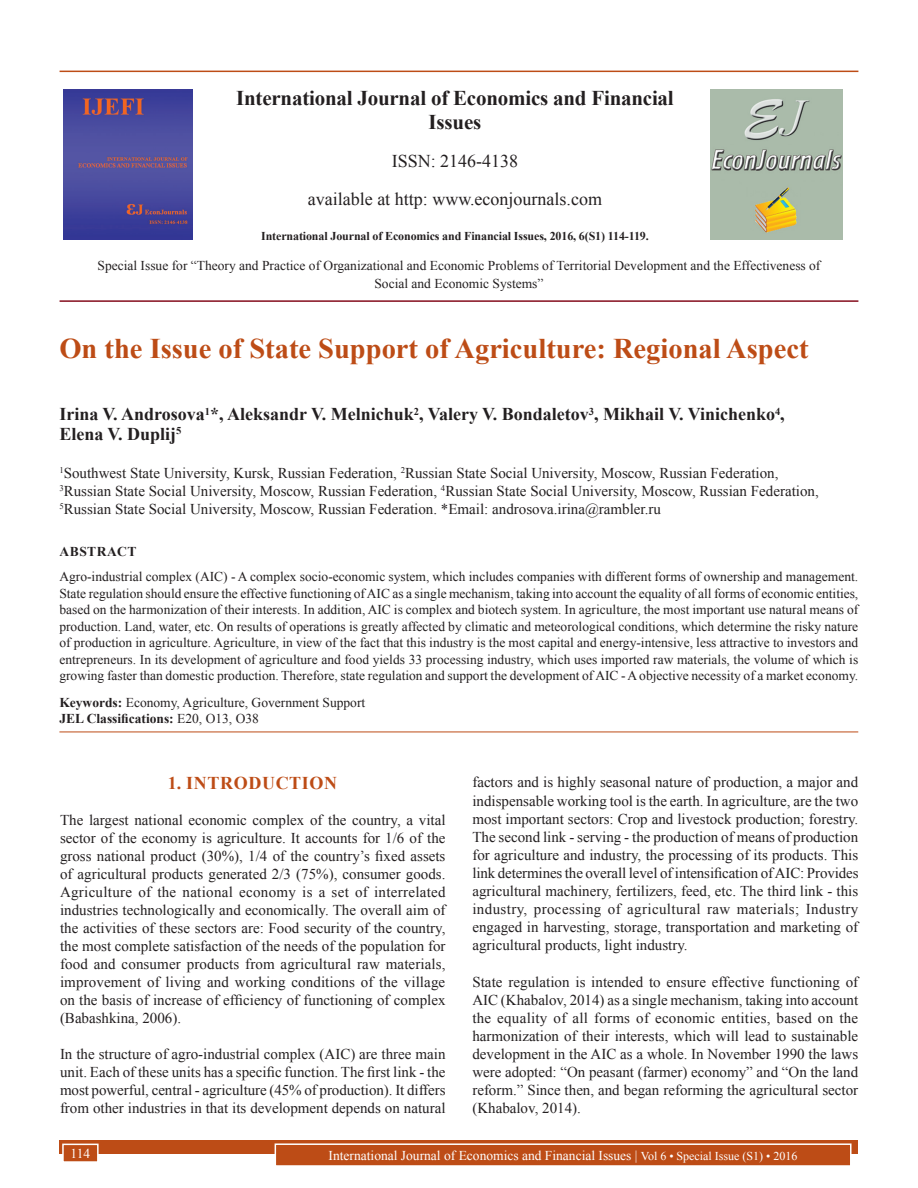
<style>
.page{position:relative;width:918px;height:1188px;background:#fff}
.page>*{position:absolute;margin:0;border:0;box-sizing:border-box;transform-origin:0 0}
.AT{font:700 28.5px "Times New Roman";color:#bd4c16}
.Issue_details{font:700 21px/24px "Times New Roman";letter-spacing:-.01em;color:#231f20;text-align:center}
.AU{font:700 18px/19.8px "Times New Roman";color:#231f20}
.Issue_details-2{font:18px "Times New Roman";color:#231f20}
.t1{font:700 18px "Times New Roman";letter-spacing:.035em;color:#bd4c16}
.TX{font:15px/18.1px "Times New Roman";color:#231f20;text-align:justify}
.AFF{font:15px/18px "Times New Roman";color:#231f20}
.ABS{font:13.5px/16.5px "Times New Roman";color:#231f20;text-align:center}
.Folio{font:13.5px "Times New Roman";color:#fff}
.KWD{font:13.5px/16.2px "Times New Roman";color:#231f20}
.ABSH{font:700 13.5px "Times New Roman";letter-spacing:.035em;color:#231f20}
.Issue_details-3{font:700 12px "Times New Roman";letter-spacing:-.01em;color:#231f20}
.s1{font-weight:700}
.s2{font-size:12px}
</style>
<div class="page">
<div style="left:60px;top:1140px;width:798px;height:13px;background:#bd4c16"></div>
<div style="left:275px;top:1144px;width:576px;height:22px;background:#bd4c16"></div>
<div style="left:275px;top:1143px;width:577px;height:24px;border:2px solid #fff"></div>
<div style="left:63px;top:1144px;width:35px;height:18px;background:#bd4c16"></div>
<div style="left:62px;top:1144px;width:37px;height:19px;border:2px solid #fff"></div>
<hr style="left:60px;top:71px;width:798px;height:1px;background:#bd4c16">
<img style="left:64px;top:89px;width:129px;height:151px">
<img style="left:711px;top:89px;width:132px;height:150px">
<hr style="left:60px;top:300px;width:798px;height:2px;background:#850d1d">
<hr style="left:59px;top:732px;width:799px;height:1px;background:#bd4c16">
<p class="Issue_details" style="left:236px;top:85px;width:439px">International Journal of Economics and Financial<br>Issues</p>
<p class="Issue_details-2" style="left:392px;top:148px;width:128px">ISSN: 2146-4138</p>
<p class="Issue_details-2" style="left:308px;top:186px;width:296px">available at http: www.econjournals.com</p>
<p class="Issue_details-3" style="left:261px;top:227px;width:389px">International Journal of Economics and Financial Issues, 2016, 6(S1) 114-119.</p>
<p class="ABS" style="left:98px;top:256px;width:724px;line-height:18px">Special Issue for “Theory and Practice of Organizational and Economic Problems of Territorial Development and the Effectiveness of<br>Social and Economic Systems”</p>
<p class="AT" style="left:59px;top:328px;width:751px">On the Issue of State Support of Agriculture: Regional Aspect</p>
<p class="AU" style="left:59px;top:404px;width:727px">Irina V. Androsova<sup>1</sup>*, Aleksandr V. Melnichuk<sup>2</sup>, Valery V. Bondaletov<sup>3</sup>, Mikhail V. Vinichenko<sup>4</sup>,<br>Elena V. Duplij<sup>5</sup></p>
<p class="AFF" style="left:59px;top:464px;width:761px"><sup>1</sup>Southwest State University, Kursk, Russian Federation, <sup>2</sup>Russian State Social University, Moscow, Russian Federation,<br><sup>3</sup>Russian State Social University, Moscow, Russian Federation, <sup>4</sup>Russian State Social University, Moscow, Russian Federation,<br><sup>5</sup>Russian State Social University, Moscow, Russian Federation. *Email: androsova.irina@rambler.ru</p>
<p class="ABSH" style="left:60px;top:542px;width:78px">ABSTRACT</p>
<p class="ABS" style="left:59px;top:568px;width:800px;text-align:justify">Agro-industrial complex (AIC) - A complex socio-economic system, which includes companies with different forms of ownership and management.<br>State regulation should ensure the effective functioning of AIC as a single mechanism, taking into account the equality of all forms of economic entities, based on the harmonization of their interests. In addition, AIC is complex and biotech system. In agriculture, the most important use natural means of production. Land, water, etc. On results of operations is greatly affected by climatic and meteorological conditions, which determine the risky nature of production in agriculture. Agriculture, in view of the fact that this industry is the most capital and energy-intensive, less attractive to investors and entrepreneurs. In its development of agriculture and food yields 33 processing industry, which uses imported raw materials, the volume of which is growing faster than domestic production. Therefore, state regulation and support the development of AIC -A objective necessity of a market economy.</p>
<p class="KWD" style="left:59px;top:694px;width:307px"><span class="s1">Keywords:</span> Economy, Agriculture, Government Support<br><span class="s1">JEL Classifications:</span> E20, O13, O38</p>
<h1 class="t1" style="left:168px;top:770px;width:171px">1. INTRODUCTION</h1>
<p class="TX" style="left:60px;top:811px;width:387px">The largest national economic complex of the country, a vital sector of the economy is agriculture. It accounts for 1/6 of the gross national product (30%), 1/4 of the country’s fixed assets of agricultural products generated 2/3 (75%), consumer goods.<br>Agriculture of the national economy is a set of interrelated industries technologically and economically. The overall aim of the activities of these sectors are: Food security of the country, the most complete satisfaction of the needs of the population for food and consumer products from agricultural raw materials, improvement of living and working conditions of the village on the basis of increase of efficiency of functioning of complex (Babashkina, 2006).</p>
<p class="TX" style="left:60px;top:1045px;width:387px">In the structure of agro-industrial complex (AIC) are three main unit. Each of these units has a specific function. The first link - the most powerful, central - agriculture (45% of production). It differs from other industries in that its development depends on natural</p>
<p class="TX" style="left:472px;top:773px;width:388px">factors and is highly seasonal nature of production, a major and indispensable working tool is the earth. In agriculture, are the two most important sectors: Crop and livestock production; forestry.<br>The second link - serving - the production of means of production for agriculture and industry, the processing of its products. This link determines the overall level of intensification of AIC: Provides agricultural machinery, fertilizers, feed, etc. The third link - this industry, processing of agricultural raw materials; Industry engaged in harvesting, storage, transportation and marketing of agricultural products, light industry.</p>
<p class="TX" style="left:472px;top:972px;width:387px">State regulation is intended to ensure effective functioning of AIC (Khabalov, 2014) as a single mechanism, taking into account the equality of all forms of economic entities, based on the harmonization of their interests, which will lead to sustainable development in the AIC as a whole. In November 1990 the laws were adopted: “On peasant (farmer) economy” and “On the land reform.” Since then, and began reforming the agricultural sector (Khabalov, 2014).</p>
<p class="Folio" style="left:71px;top:1144px;width:21px">114</p>
<p class="Folio" style="left:329px;top:1146px;width:470px">International Journal of Economics and Financial Issues | <span class="s2">Vol 6 • Special Issue (S1) • 2016</span></p>
</div>
